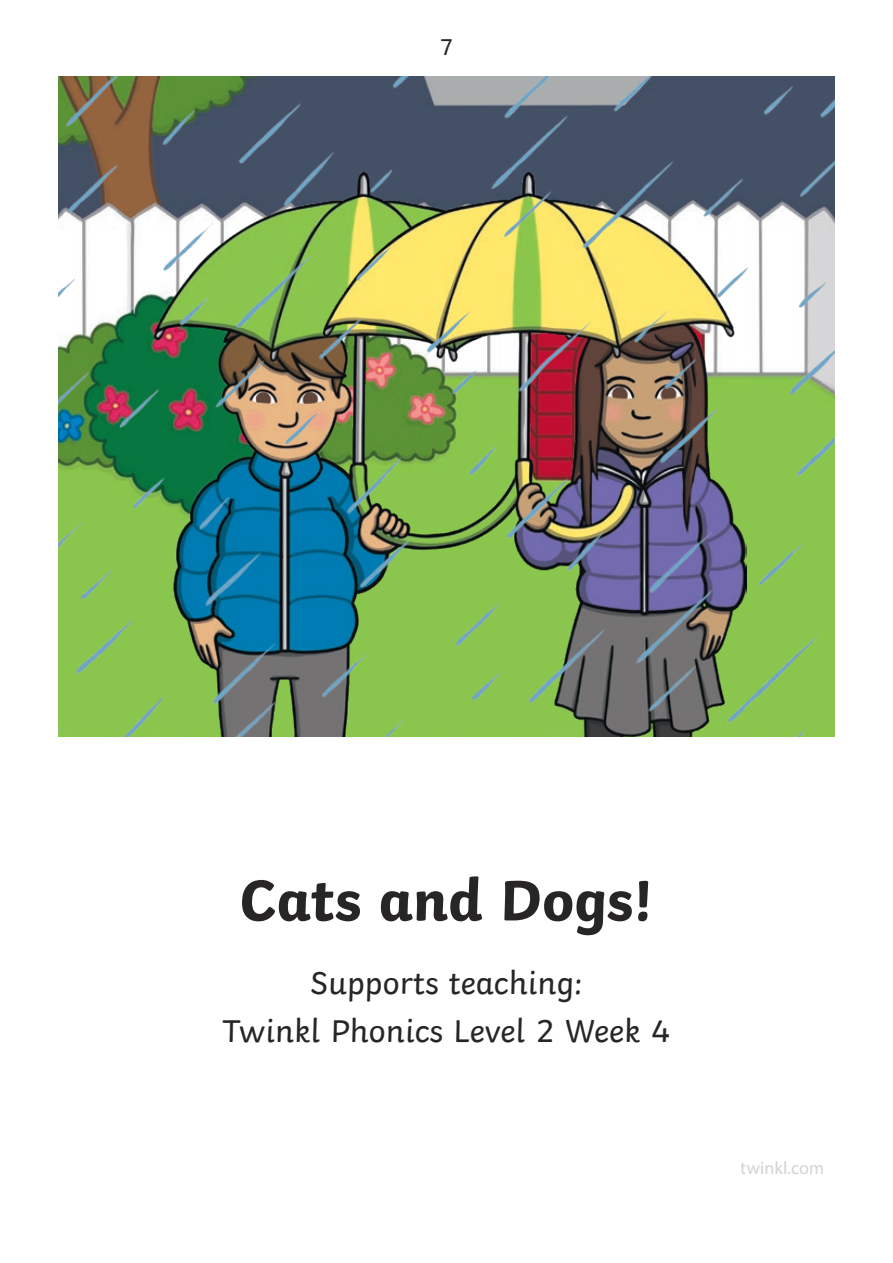
<style>
.page{position:relative;width:893px;height:1263px;background:#fff}
.page>*{position:absolute;margin:0;border:0;box-sizing:border-box;transform-origin:0 0}
.t1{font:700 60.15px "Twinkl";color:#282526}
.t2{font:33.15px/48.2px "Twinkl";color:#282526;text-align:center}
.t3{font:24.15px "Twinkl";color:#282526}
.t4{font:18px "Myriad Pro";color:#d2d3d5}
</style>
<div class="page">
<img style="left:58px;top:77px;width:777px;height:660px">
<img style="left:155px;top:172px;width:169px;height:565px">
<img style="left:324px;top:172px;width:423px;height:565px">
<p class="t3" style="left:439px;top:28px;width:16px">7</p>
<p class="t1" style="left:239px;top:850px;width:416px">Cats and Dogs!</p>
<p class="t2" style="left:223px;top:956px;width:449px">Supports teaching:<br>Twinkl Phonics Level 2 Week 4</p>
<p class="t4" style="left:741px;top:1157px;width:85px">twinkl.com</p>
</div>
